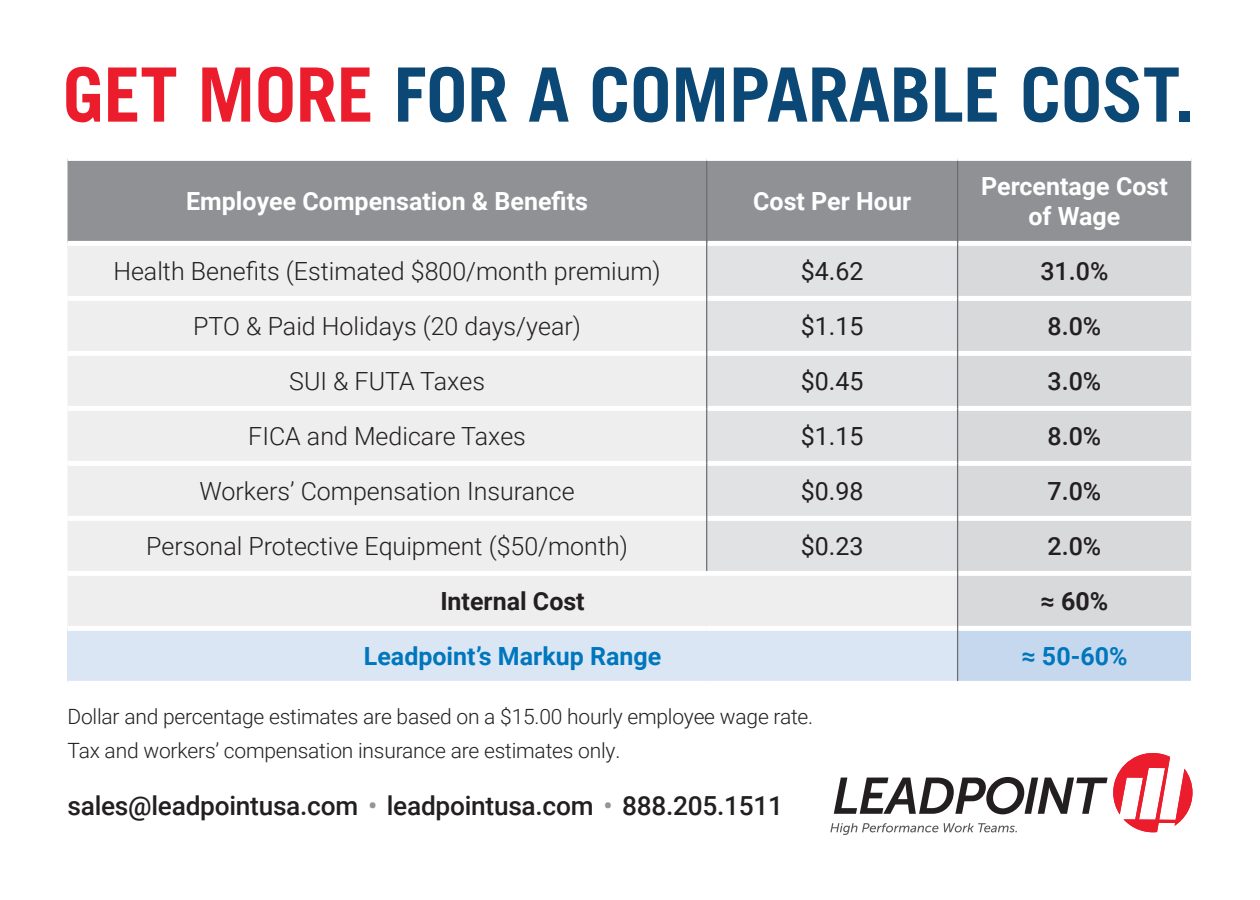
<style>
.page{position:relative;width:1260px;height:900px;background:#fff}
.page>*{position:absolute;margin:0;border:0;box-sizing:border-box;transform-origin:0 0}
.News_-_body{font:700 75px "Trade Gothic LT Std";letter-spacing:-.01em;color:#0c4875}
.News_-_body-2{font:500 26.25px "Roboto";letter-spacing:-.01em;color:#231f20}
.t1{font:300 25px "Roboto";color:#231f20}
.t2{font:700 25px/30px "Roboto";color:#fff;text-align:center}
.t3{font:25px "Roboto";color:#231f20}
.t4{font:700 25px "Roboto";color:#0077bd}
.t5{font:500 25px "Roboto";color:#231f20}
.t6{font:700 25px "Roboto";color:#231f20}
.News_-_body-3{font:300 21px/34.2px "Roboto";letter-spacing:-.01em;color:#231f20}
.s1{color:#eb1c2c}
.s2{color:#939598}
</style>
<div class="page">
<svg style="left:830px;top:753px;width:362px;height:82px"></svg>
<div style="left:68px;top:161px;width:1123px;height:80px;background:#8f9194"></div>
<div style="left:68px;top:246px;width:889px;height:380px;background:#eeeeef"></div>
<div style="left:707px;top:246px;width:250px;height:325px;background:#e1e2e4"></div>
<div style="left:958px;top:246px;width:233px;height:380px;background:#d8d9db"></div>
<div style="left:68px;top:628px;width:890px;height:55px;background:#dbe6f4"></div>
<div style="left:958px;top:628px;width:233px;height:55px;background:#c6d8ee"></div>
<div style="left:68px;top:296px;width:638px;height:5px;background:#fff"></div>
<div style="left:707px;top:296px;width:250px;height:5px;background:#fff"></div>
<div style="left:958px;top:296px;width:233px;height:5px;background:#fff"></div>
<div style="left:68px;top:351px;width:638px;height:5px;background:#fff"></div>
<div style="left:707px;top:351px;width:250px;height:5px;background:#fff"></div>
<div style="left:958px;top:351px;width:233px;height:5px;background:#fff"></div>
<div style="left:68px;top:406px;width:638px;height:5px;background:#fff"></div>
<div style="left:707px;top:406px;width:250px;height:5px;background:#fff"></div>
<div style="left:958px;top:406px;width:233px;height:5px;background:#fff"></div>
<div style="left:68px;top:461px;width:638px;height:5px;background:#fff"></div>
<div style="left:707px;top:461px;width:250px;height:5px;background:#fff"></div>
<div style="left:958px;top:461px;width:233px;height:5px;background:#fff"></div>
<div style="left:68px;top:516px;width:638px;height:5px;background:#fff"></div>
<div style="left:707px;top:516px;width:250px;height:5px;background:#fff"></div>
<div style="left:958px;top:516px;width:233px;height:5px;background:#fff"></div>
<div style="left:68px;top:571px;width:639px;height:5px;background:#fff"></div>
<div style="left:707px;top:571px;width:250px;height:5px;background:#fff"></div>
<div style="left:958px;top:571px;width:233px;height:5px;background:#fff"></div>
<div style="left:68px;top:626px;width:639px;height:5px;background:#fff"></div>
<div style="left:707px;top:626px;width:250px;height:5px;background:#fff"></div>
<div style="left:958px;top:626px;width:233px;height:5px;background:#fff"></div>
<div style="left:68px;top:681px;width:639px;height:5px;background:#fff"></div>
<div style="left:707px;top:681px;width:251px;height:5px;background:#fff"></div>
<div style="left:958px;top:681px;width:233px;height:5px;background:#fff"></div>
<hr style="left:706px;top:161px;width:1px;height:82px;background:#6c6d70">
<hr style="left:957px;top:161px;width:1px;height:82px;background:#6c6d70">
<hr style="left:706px;top:243px;width:1px;height:55px;background:#6c6d70">
<hr style="left:957px;top:243px;width:1px;height:55px;background:#6c6d70">
<hr style="left:706px;top:298px;width:1px;height:55px;background:#6c6d70">
<hr style="left:957px;top:298px;width:1px;height:55px;background:#6c6d70">
<hr style="left:706px;top:353px;width:1px;height:55px;background:#6c6d70">
<hr style="left:957px;top:353px;width:1px;height:55px;background:#6c6d70">
<hr style="left:706px;top:408px;width:1px;height:55px;background:#6c6d70">
<hr style="left:957px;top:408px;width:1px;height:55px;background:#6c6d70">
<hr style="left:706px;top:463px;width:1px;height:55px;background:#6c6d70">
<hr style="left:957px;top:463px;width:1px;height:55px;background:#6c6d70">
<hr style="left:706px;top:518px;width:1px;height:53px;background:#6c6d70">
<hr style="left:957px;top:518px;width:1px;height:55px;background:#6c6d70">
<hr style="left:957px;top:573px;width:1px;height:55px;background:#6c6d70">
<hr style="left:957px;top:628px;width:1px;height:53px;background:#6c6d70">
<p class="News_-_body" style="left:62px;top:49px;width:1134px"><span class="s1">GET MORE</span> FOR A COMPARABLE COST.</p>
<p class="t2" style="left:186px;top:185px;width:403px">Employee Compensation &amp; Benefits</p>
<p class="t2" style="left:753px;top:185px;width:159px">Cost Per Hour</p>
<p class="t2" style="left:981px;top:170px;width:188px">Percentage Cost of Wage</p>
<p class="t1" style="left:113px;top:254px;width:549px">Health Benefits (Estimated $800/month premium)</p>
<p class="t3" style="left:801px;top:254px;width:64px">$4.62</p>
<p class="t5" style="left:1040px;top:254px;width:69px">31.0%</p>
<p class="t1" style="left:193px;top:309px;width:389px">PTO &amp; Paid Holidays (20 days/year)</p>
<p class="t3" style="left:801px;top:309px;width:64px">$1.15</p>
<p class="t5" style="left:1048px;top:309px;width:55px">8.0%</p>
<p class="t1" style="left:289px;top:364px;width:197px">SUI &amp; FUTA Taxes</p>
<p class="t3" style="left:801px;top:364px;width:64px">$0.45</p>
<p class="t5" style="left:1048px;top:364px;width:55px">3.0%</p>
<p class="t1" style="left:248px;top:419px;width:279px">FICA and Medicare Taxes</p>
<p class="t3" style="left:801px;top:419px;width:64px">$1.15</p>
<p class="t5" style="left:1048px;top:419px;width:55px">8.0%</p>
<p class="t1" style="left:200px;top:474px;width:377px">Workers’ Compensation Insurance</p>
<p class="t3" style="left:801px;top:474px;width:64px">$0.98</p>
<p class="t5" style="left:1048px;top:474px;width:55px">7.0%</p>
<p class="t1" style="left:146px;top:529px;width:483px">Personal Protective Equipment ($50/month)</p>
<p class="t3" style="left:801px;top:529px;width:64px">$0.23</p>
<p class="t5" style="left:1048px;top:529px;width:55px">2.0%</p>
<p class="t6" style="left:440px;top:584px;width:146px">Internal Cost</p>
<p class="t6" style="left:1041px;top:584px;width:69px">≈ 60%</p>
<p class="t4" style="left:364px;top:639px;width:299px">Leadpoint’s Markup Range</p>
<p class="t4" style="left:1021px;top:639px;width:108px">≈ 50-60%</p>
<p class="News_-_body-3" style="left:68px;top:699px;width:747px">Dollar and percentage estimates are based on a $15.00 hourly employee wage rate.<br>Tax and workers’ compensation insurance are estimates only.</p>
<p class="News_-_body-2" style="left:68px;top:787px;width:717px">sales@leadpointusa.com <span class="s2">•</span> leadpointusa.com <span class="s2">•</span> 888.205.1511</p>
</div>
